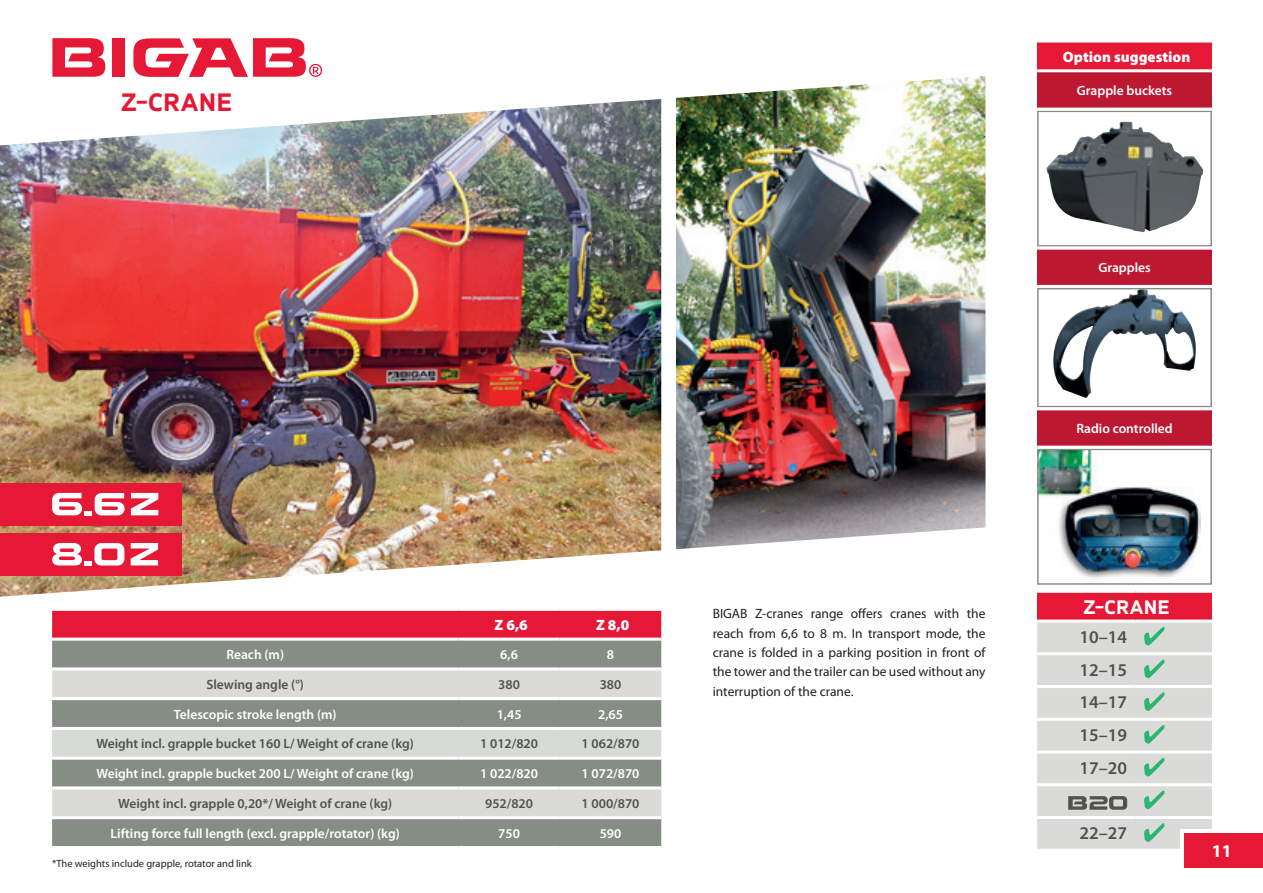
<style>
.page{position:relative;width:1263px;height:893px;background:#fff}
.page>*{position:absolute;margin:0;border:0;box-sizing:border-box;transform-origin:0 0}
.t1{font:700 27px "Accord Alternate W00 Xtra";color:#e51836}
.t2{font:700 21px "Accord Alternate W00 Xtra";color:#fff}
.t3{font:600 18px/32.7px "Myriad Pro";color:#50534b;text-align:justify}
.t4{font:700 18px "Myriad Pro";color:#fff}
.t5{font:900 15px "Myriad Pro";color:#fff}
.t6{font:600 13.5px "Myriad Pro";color:#fff}
.t7{font:13.5px/19.5px "Myriad Pro";color:#231f20;text-align:justify}
.t8{font:600 13.5px "Myriad Pro";color:#50534b}
.t9{font:10.5px "Myriad Pro";color:#231f20}
</style>
<div class="page">
<div style="left:1037px;top:591px;width:175px;height:30px;background:#e51836"></div>
<hr style="left:1037px;top:590px;width:99px;height:3px;background:#fff">
<hr style="left:1136px;top:590px;width:76px;height:3px;background:#fff">
<hr style="left:1037px;top:620px;width:99px;height:3px;background:#fff">
<hr style="left:1136px;top:620px;width:76px;height:3px;background:#fff">
<svg style="left:1037px;top:622px;width:175px;height:227px;background:#d6dbd6"></svg>
<svg style="left:52px;top:611px;width:609px;height:86px;background:#c28187"></svg>
<div style="left:52px;top:700px;width:609px;height:146px;background:#868d84"></div>
<div style="left:52px;top:730px;width:609px;height:27px;background:#d8dad7"></div>
<div style="left:52px;top:789px;width:609px;height:27px;background:#dadbd8"></div>
<hr style="left:52px;top:638px;width:406px;height:3px;background:#fff">
<hr style="left:458px;top:638px;width:102px;height:3px;background:#fff">
<hr style="left:560px;top:638px;width:101px;height:3px;background:#fff">
<hr style="left:52px;top:667px;width:406px;height:3px;background:#fff">
<hr style="left:458px;top:667px;width:102px;height:3px;background:#fff">
<hr style="left:560px;top:667px;width:101px;height:3px;background:#fff">
<hr style="left:52px;top:727px;width:406px;height:3px;background:#fff">
<hr style="left:458px;top:727px;width:102px;height:3px;background:#fff">
<hr style="left:560px;top:727px;width:101px;height:3px;background:#fff">
<hr style="left:52px;top:757px;width:406px;height:3px;background:#fff">
<hr style="left:458px;top:757px;width:102px;height:3px;background:#fff">
<hr style="left:560px;top:757px;width:101px;height:3px;background:#fff">
<hr style="left:52px;top:786px;width:406px;height:3px;background:#fff">
<hr style="left:458px;top:786px;width:102px;height:3px;background:#fff">
<hr style="left:560px;top:786px;width:101px;height:3px;background:#fff">
<hr style="left:52px;top:816px;width:406px;height:3px;background:#fff">
<hr style="left:458px;top:816px;width:102px;height:3px;background:#fff">
<hr style="left:560px;top:816px;width:101px;height:3px;background:#fff">
<img style="left:0;top:99px;width:661px;height:498px">
<div style="left:112px;top:38px;width:13px;height:39px;background:#e51836"></div>
<svg style="left:52px;top:38px;width:53px;height:39px"></svg>
<svg style="left:133px;top:38px;width:189px;height:39px"></svg>
<div style="left:0;top:483px;width:181px;height:42px;background:#e51836"></div>
<svg style="left:131px;top:493px;width:27px;height:22px"></svg>
<svg style="left:52px;top:493px;width:73px;height:22px"></svg>
<div style="left:0;top:533px;width:181px;height:42px;background:#e51836"></div>
<svg style="left:52px;top:543px;width:72px;height:22px"></svg>
<svg style="left:131px;top:543px;width:27px;height:22px"></svg>
<img style="left:676px;top:76px;width:309px;height:473px">
<div style="left:1181px;top:829px;width:82px;height:43px;background:#fff"></div>
<div style="left:1184px;top:833px;width:79px;height:35px;background:#e51836"></div>
<img style="left:1046px;top:122px;width:157px;height:110px">
<div style="left:1037px;top:111px;width:175px;height:136px;border:2px solid #868d84"></div>
<div style="left:1037px;top:41px;width:175px;height:30px;background:#e51836"></div>
<div style="left:1037px;top:71px;width:175px;height:38px;background:#bd1832"></div>
<hr style="left:1037px;top:40px;width:175px;height:3px;background:#fff">
<hr style="left:1037px;top:69px;width:175px;height:3px;background:#fff">
<hr style="left:1037px;top:108px;width:175px;height:3px;background:#fff">
<img style="left:1053px;top:291px;width:143px;height:107px">
<div style="left:1037px;top:288px;width:175px;height:119px;border:2px solid #868d84"></div>
<div style="left:1037px;top:248px;width:175px;height:38px;background:#bd1832"></div>
<hr style="left:1037px;top:247px;width:175px;height:3px;background:#fff">
<hr style="left:1037px;top:285px;width:175px;height:3px;background:#fff">
<img style="left:1040px;top:452px;width:160px;height:127px">
<div style="left:1037px;top:449px;width:175px;height:136px;border:2px solid #868d84"></div>
<div style="left:1037px;top:409px;width:175px;height:38px;background:#bd1832"></div>
<hr style="left:1037px;top:407px;width:175px;height:3px;background:#fff">
<hr style="left:1037px;top:446px;width:175px;height:3px;background:#fff">
<h1 class="t1" style="left:121px;top:85px;width:113px">Z-CRANE</h1>
<p class="t5" style="left:495px;top:615px;width:35px">Z 6,6</p>
<p class="t5" style="left:596px;top:615px;width:35px">Z 8,0</p>
<p class="t6" style="left:226px;top:646px;width:59px">Reach (m)</p>
<p class="t6" style="left:500px;top:646px;width:19px">6,6</p>
<p class="t6" style="left:607px;top:646px;width:9px">8</p>
<p class="t8" style="left:207px;top:676px;width:99px">Slewing angle (°)</p>
<p class="t8" style="left:498px;top:676px;width:23px">380</p>
<p class="t8" style="left:600px;top:676px;width:23px">380</p>
<p class="t6" style="left:174px;top:705px;width:164px">Telescopic stroke length (m)</p>
<p class="t6" style="left:497px;top:705px;width:26px">1,45</p>
<p class="t6" style="left:598px;top:705px;width:26px">2,65</p>
<p class="t8" style="left:97px;top:735px;width:319px">Weight incl. grapple bucket 160 L/ Weight of crane (kg)</p>
<p class="t8" style="left:480px;top:735px;width:59px">1 012/820</p>
<p class="t8" style="left:581px;top:735px;width:59px">1 062/870</p>
<p class="t6" style="left:97px;top:765px;width:319px">Weight incl. grapple bucket 200 L/ Weight of crane (kg)</p>
<p class="t6" style="left:480px;top:765px;width:59px">1 022/820</p>
<p class="t6" style="left:581px;top:765px;width:59px">1 072/870</p>
<p class="t8" style="left:118px;top:795px;width:276px">Weight incl. grapple 0,20*/ Weight of crane (kg)</p>
<p class="t8" style="left:485px;top:795px;width:49px">952/820</p>
<p class="t8" style="left:581px;top:795px;width:59px">1 000/870</p>
<p class="t6" style="left:111px;top:824px;width:291px">Lifting force full length (excl. grapple/rotator) (kg)</p>
<p class="t6" style="left:498px;top:824px;width:23px">750</p>
<p class="t6" style="left:600px;top:824px;width:23px">590</p>
<p class="t9" style="left:52px;top:857px;width:201px">*The weights include grapple, rotator and link</p>
<p class="t7" style="left:713px;top:603px;width:274px">BIGAB Z-cranes range offers cranes with the reach from 6,6 to 8 m. In transport mode, the crane is folded in a parking position in front of the tower and the trailer can be used without any interruption of the crane.</p>
<p class="t5" style="left:1063px;top:46px;width:129px">Option suggestion</p>
<p class="t6" style="left:1077px;top:82px;width:97px">Grapple buckets</p>
<p class="t6" style="left:1098px;top:259px;width:54px">Grapples</p>
<p class="t6" style="left:1076px;top:420px;width:98px">Radio controlled</p>
<h2 class="t2" style="left:1083px;top:594px;width:88px">Z-CRANE</h2>
<h3 class="t3" style="left:1079px;top:620px;width:49px">10–14<br>12–15<br>14–17<br>15–19<br>17–20</h3>
<h3 class="t3" style="left:1079px;top:816px;width:49px">22–27</h3>
<h3 class="t4" style="left:1212px;top:839px;width:21px">11</h3>
</div>
